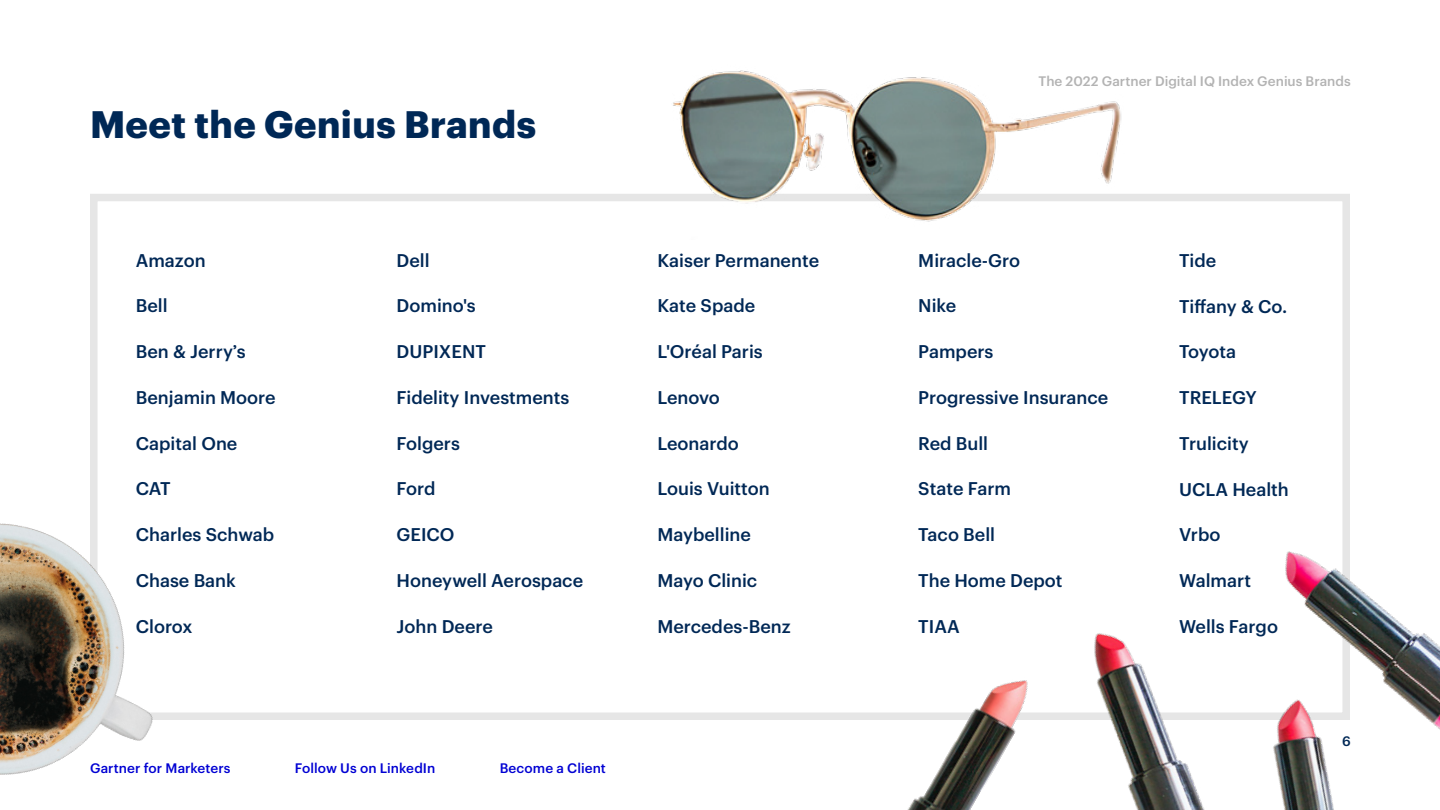
<style>
.page{position:relative;width:1440px;height:810px;background:#fff}
.page>*{position:absolute;margin:0;border:0;box-sizing:border-box;transform-origin:0 0}
.t1{font:700 37.5px "Graphik";letter-spacing:.015em;color:#002856}
.t2{font:500 18px "Graphik";color:#002856}
.t3{font:500 13.5px "Graphik";letter-spacing:.005em;color:#0000d3}
.t4{font:500 13.5px "Graphik";letter-spacing:.005em;color:#b3b3b3}
.t5{font:500 13.5px "Graphik";color:#002856}
</style>
<div class="page">
<div style="left:90px;top:194px;width:1260px;height:526px;border:8px solid #e6e6e6"></div>
<img style="left:877px;top:406px;width:563px;height:404px">
<img style="left:645px;top:70px;width:532px;height:152px">
<img style="left:0;top:448px;width:198px;height:327px">
<h1 class="t1" style="left:90px;top:95px;width:447px">Meet the Genius Brands</h1>
<p class="t2" style="left:136px;top:246px;width:71px">Amazon</p>
<p class="t2" style="left:136px;top:292px;width:33px">Bell</p>
<p class="t2" style="left:136px;top:338px;width:111px">Ben &amp; Jerry’s</p>
<p class="t2" style="left:136px;top:384px;width:141px">Benjamin Moore</p>
<p class="t2" style="left:136px;top:429px;width:103px">Capital One</p>
<p class="t2" style="left:136px;top:475px;width:36px">CAT</p>
<p class="t2" style="left:136px;top:521px;width:140px">Charles Schwab</p>
<p class="t2" style="left:136px;top:567px;width:102px">Chase Bank</p>
<p class="t2" style="left:136px;top:612px;width:58px">Clorox</p>
<p class="t2" style="left:397px;top:246px;width:35px">Dell</p>
<p class="t2" style="left:397px;top:292px;width:81px">Domino's</p>
<p class="t2" style="left:397px;top:338px;width:91px">DUPIXENT</p>
<p class="t2" style="left:397px;top:384px;width:174px">Fidelity Investments</p>
<p class="t2" style="left:397px;top:429px;width:65px">Folgers</p>
<p class="t2" style="left:397px;top:475px;width:40px">Ford</p>
<p class="t2" style="left:397px;top:521px;width:59px">GEICO</p>
<p class="t2" style="left:397px;top:567px;width:188px">Honeywell Aerospace</p>
<p class="t2" style="left:397px;top:612px;width:98px">John Deere</p>
<p class="t3" style="left:90px;top:758px;width:142px">Gartner for Marketers</p>
<p class="t3" style="left:295px;top:758px;width:142px">Follow Us on LinkedIn</p>
<p class="t3" style="left:500px;top:758px;width:108px">Become a Client</p>
<p class="t2" style="left:657px;top:246px;width:163px">Kaiser Permanente</p>
<p class="t2" style="left:657px;top:292px;width:99px">Kate Spade</p>
<p class="t2" style="left:657px;top:338px;width:107px">L'Oréal Paris</p>
<p class="t2" style="left:657px;top:384px;width:64px">Lenovo</p>
<p class="t2" style="left:657px;top:429px;width:83px">Leonardo</p>
<p class="t2" style="left:657px;top:475px;width:114px">Louis Vuitton</p>
<p class="t2" style="left:657px;top:521px;width:95px">Maybelline</p>
<p class="t2" style="left:657px;top:567px;width:101px">Mayo Clinic</p>
<p class="t2" style="left:657px;top:612px;width:135px">Mercedes-Benz</p>
<p class="t4" style="left:1038px;top:71px;width:314px">The 2022 Gartner Digital IQ Index Genius Brands</p>
<p class="t2" style="left:918px;top:246px;width:103px">Miracle-Gro</p>
<p class="t2" style="left:918px;top:292px;width:40px">Nike</p>
<p class="t2" style="left:918px;top:338px;width:77px">Pampers</p>
<p class="t2" style="left:918px;top:384px;width:191px">Progressive Insurance</p>
<p class="t2" style="left:918px;top:430px;width:71px">Red Bull</p>
<p class="t2" style="left:918px;top:475px;width:94px">State Farm</p>
<p class="t2" style="left:918px;top:521px;width:78px">Taco Bell</p>
<p class="t2" style="left:918px;top:567px;width:146px">The Home Depot</p>
<p class="t2" style="left:918px;top:613px;width:43px">TIAA</p>
<p class="t2" style="left:1179px;top:247px;width:39px">Tide</p>
<p class="t2" style="left:1179px;top:292px;width:110px">Tiffany &amp; Co.</p>
<p class="t2" style="left:1179px;top:338px;width:59px">Toyota</p>
<p class="t2" style="left:1179px;top:384px;width:79px">TRELEGY</p>
<p class="t2" style="left:1179px;top:430px;width:71px">Trulicity</p>
<p class="t2" style="left:1179px;top:475px;width:111px">UCLA Health</p>
<p class="t2" style="left:1179px;top:521px;width:43px">Vrbo</p>
<p class="t2" style="left:1179px;top:567px;width:73px">Walmart</p>
<p class="t2" style="left:1179px;top:613px;width:100px">Wells Fargo</p>
<p class="t5" style="left:1342px;top:731px;width:10px">6</p>
</div>
